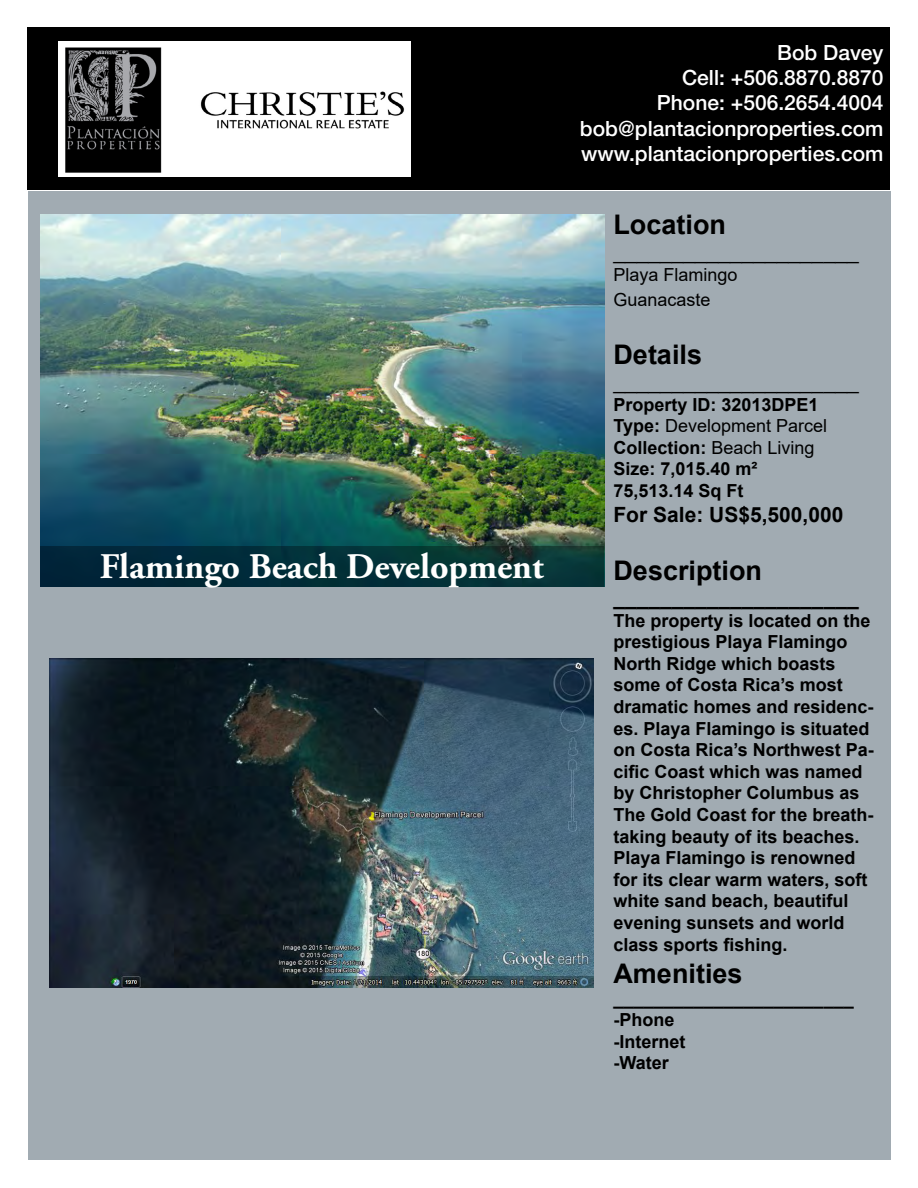
<style>
.page{position:relative;width:918px;height:1188px;background:#fff}
.page>*{position:absolute;margin:0;border:0;box-sizing:border-box;transform-origin:0 0}
.t1{font:700 36px "Adobe Garamond Pro";color:#fffffe}
.t2{font:700 27px "Arial";color:#000}
.t3{font:500 21px "Helvetica Neue LT Std";color:#fff}
.t4{font:21px "Arial";color:#000}
.t5{font:700 21px "Arial";color:#000}
.t6{font:700 18px/21.6px "Arial";color:#000}
.t7{font:18px "Arial";color:#000}
.s1{font-weight:700}
.s2{font-weight:400}
</style>
<div class="page">
<div style="left:28px;top:28px;width:862px;height:162px;background:#000"></div>
<div style="left:29px;top:192px;width:862px;height:968px;background:#a1abb2"></div>
<img style="left:41px;top:214px;width:563px;height:333px">
<div style="left:40px;top:547px;width:564px;height:40px;background:linear-gradient(to right,#002339,#0a3a36)"></div>
<img style="left:50px;top:658px;width:544px;height:330px">
<img style="left:58px;top:42px;width:352px;height:135px">
<p class="t1" style="left:100px;top:546px;width:445px">Flamingo Beach Development</p>
<p class="t3" style="left:777px;top:40px;width:108px">Bob Davey</p>
<p class="t3" style="left:682px;top:65px;width:203px">Cell: +506.8870.8870</p>
<p class="t3" style="left:657px;top:90px;width:228px">Phone: +506.2654.4004</p>
<p class="t3" style="left:580px;top:116px;width:305px">bob@plantacionproperties.com</p>
<p class="t3" style="left:581px;top:141px;width:304px">www.plantacionproperties.com</p>
<p class="t2" style="left:614px;top:206px;width:114px">Location</p>
<p class="t4" style="left:614px;top:238px;width:247px">_____________________</p>
<p class="t7" style="left:614px;top:262px;width:126px">Playa Flamingo</p>
<p class="t7" style="left:614px;top:287px;width:99px">Guanacaste</p>
<p class="t2" style="left:614px;top:335px;width:90px">Details</p>
<p class="t4" style="left:614px;top:367px;width:247px">_____________________</p>
<p class="t6" style="left:614px;top:394px;width:207px">Property ID: 32013DPE1</p>
<p class="t7" style="left:614px;top:413px;width:215px"><span class="s1">Type:</span> Development Parcel</p>
<p class="t6" style="left:614px;top:437px;width:203px">Collection: <span class="s2">Beach Living</span></p>
<p class="t6" style="left:614px;top:458px;width:146px">Size: 7,015.40 m²</p>
<p class="t6" style="left:614px;top:480px;width:132px">75,513.14 Sq Ft</p>
<p class="t5" style="left:614px;top:500px;width:231px">For Sale: US$5,500,000</p>
<p class="t2" style="left:614px;top:551px;width:150px">Description</p>
<p class="t5" style="left:614px;top:583px;width:247px">_____________________</p>
<p class="t6" style="left:614px;top:610px;width:262px">The property is located on the prestigious Playa Flamingo<br>North Ridge which boasts some of Costa Rica’s most dramatic homes and residenc&shy;es. Playa Flamingo is situated on Costa Rica’s Northwest Pa&shy;cific Coast which was named by Christopher Columbus as<br>The Gold Coast for the breath&shy;taking beauty of its beaches.<br>Playa Flamingo is renowned for its clear warm waters, soft white sand beach, beautiful evening sunsets and world class sports fishing.</p>
<p class="t2" style="left:614px;top:954px;width:131px">Amenities</p>
<p class="t6" style="left:614px;top:988px;width:242px">________________________</p>
<p class="t6" style="left:614px;top:1009px;width:63px">-Phone</p>
<p class="t6" style="left:614px;top:1031px;width:74px">-Internet</p>
<p class="t6" style="left:614px;top:1052px;width:57px">-Water</p>
</div>
